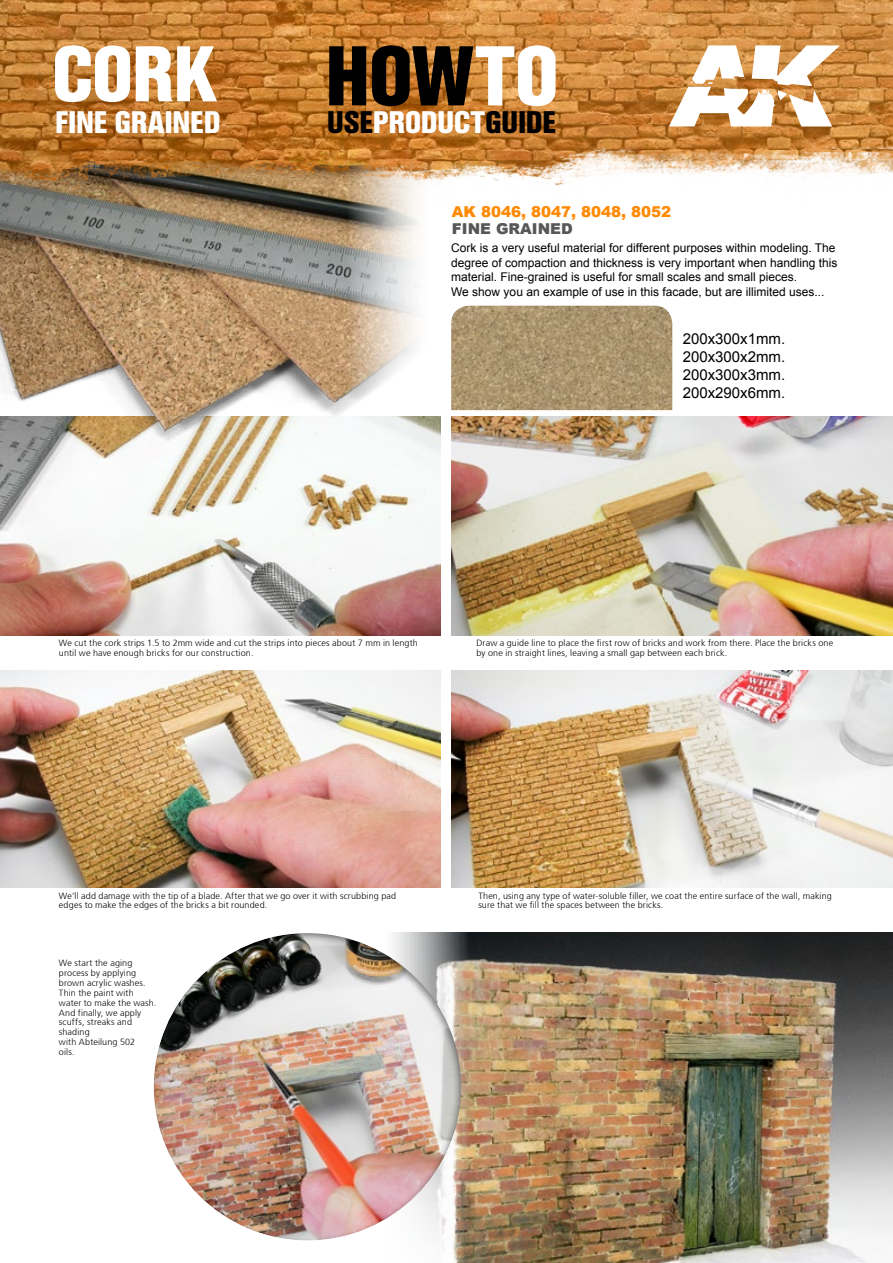
<style>
.page{position:relative;width:893px;height:1263px;background:#fff}
.page>*{position:absolute;margin:0;border:0;box-sizing:border-box;transform-origin:0 0}
.t1{font:700 83.7px "Helvetica Con BQ";letter-spacing:-.005em;color:#000}
.t2{font:700 78px "Helvetica Con BQ";color:#fff}
.t3{font:700 30.9px "Helvetica Con BQ";letter-spacing:-.005em;color:#000}
.t4{font:700 30.9px "Helvetica Con BQ";letter-spacing:-.005em;color:#fff}
.t5{font:15px/18px "Arial";color:#000;text-align:justify}
.t6{font:900 15px "Arial";color:#ff8900}
.t7{font:900 15px "Arial";color:#575756}
.t8{font:12px/14.4px "Arial";color:#000}
.t9{font:300 9px/9.9px "Frutiger 45";letter-spacing:.015em;color:#000}
.s1{color:#fff}
</style>
<div class="page">
<img style="left:0;top:453px;width:440px;height:182px">
<img style="left:0;top:671px;width:440px;height:217px">
<img style="left:451px;top:416px;width:442px;height:219px">
<img style="left:451px;top:671px;width:442px;height:217px">
<img style="left:0;top:202px;width:440px;height:251px">
<img style="left:451px;top:306px;width:221px;height:104px">
<img style="left:0;top:0;width:893px;height:202px">
<img style="left:441px;top:932px;width:452px;height:331px">
<svg style="left:669px;top:45px;width:171px;height:81px"></svg>
<div style="left:141px;top:923px;width:334px;height:320px;background:#000;opacity:.5"></div>
<h2 class="t2" style="left:52px;top:31px;width:165px">CORK</h2>
<h1 class="t1" style="left:325px;top:30px;width:235px">HOW<span class="s1">TO</span></h1>
<h3 class="t4" style="left:55px;top:105px;width:167px">FINE GRAINED</h3>
<h3 class="t3" style="left:327px;top:105px;width:230px">USE<span class="s1">PRODUCT</span>GUIDE</h3>
<h3 class="t6" style="left:452px;top:201px;width:221px">AK 8046, 8047, 8048, 8052</h3>
<h3 class="t7" style="left:452px;top:218px;width:122px">FINE GRAINED</h3>
<p class="t8" style="left:451px;top:241px;width:388px">Cork is a very useful material for different purposes within modeling. The degree of compaction and thickness is very important when handling this material. Fine-grained is useful for small scales and small pieces.<br>We show you an example of use in this facade, but are illimited uses...</p>
<h3 class="t5" style="left:683px;top:330px;width:104px">200x300x1mm.<br>200x300x2mm.<br>200x300x3mm.<br>200x290x6mm.</h3>
<p class="t9" style="left:59px;top:638px;width:360px">We cut the cork strips 1.5 to 2mm wide and cut the strips into pieces about 7 mm in length until we have enough bricks for our construction.</p>
<p class="t9" style="left:476px;top:638px;width:358px">Draw a guide line to place the first row of bricks and work from there. Place the bricks one by one in straight lines, leaving a small gap between each brick.</p>
<p class="t9" style="left:59px;top:891px;width:339px">We’ll add damage with the tip of a blade. After that we go over it with scrubbing pad edges to make the edges of the bricks a bit rounded.</p>
<p class="t9" style="left:59px;top:958px;width:99px">We start the aging process by applying brown acrylic washes.<br>Thin the paint with water to make the wash.<br>And finally, we apply scuffs, streaks and shading<br>with Abteilung 502<br>oils.</p>
<p class="t9" style="left:478px;top:891px;width:355px">Then, using any type of water-soluble filler, we coat the entire surface of the wall, making sure that we fill the spaces between the bricks.</p>
</div>
